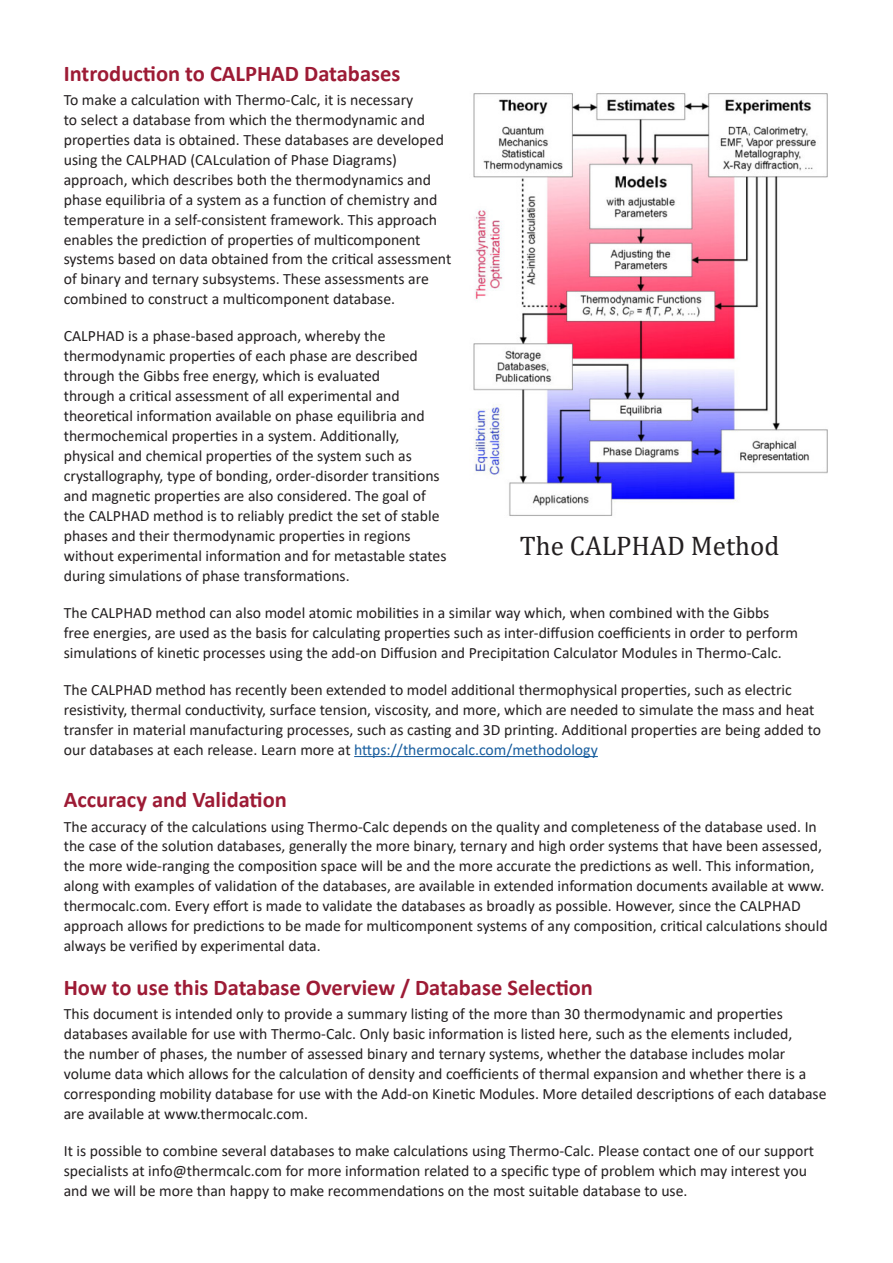
<style>
.page{position:relative;width:893px;height:1263px;background:#fff}
.page>*{position:absolute;margin:0;border:0;box-sizing:border-box;transform-origin:0 0}
.t1{font:27px "Cambria";color:#231f20}
.t2{font:700 22.5px "Calibri";color:#9d1b35}
.t3{font:15.75px/20px "Calibri";color:#231f20}
.s1{color:#175d9e}
</style>
<div class="page">
<hr style="left:354px;top:756px;width:244px;height:1px;background:#175d9e">
<img style="left:473px;top:93px;width:355px;height:423px">
<p class="t2" style="left:64px;top:57px;width:338px">Introduction to CALPHAD Databases</p>
<p class="t3" style="left:64px;top:89px;width:389px">To make a calculation with Thermo-Calc, it is necessary<br>to select a database from which the thermodynamic and properties data is obtained. These databases are developed using the CALPHAD (CALculation of Phase Diagrams) approach, which describes both the thermodynamics and phase equilibria of a system as a function of chemistry and temperature in a self-consistent framework. This approach enables the prediction of properties of multicomponent systems based on data obtained from the critical assessment of binary and ternary subsystems. These assessments are combined to construct a multicomponent database.</p>
<p class="t3" style="left:64px;top:326px;width:384px">CALPHAD is a phase-based approach, whereby the thermodynamic properties of each phase are described through the Gibbs free energy, which is evaluated<br>through a critical assessment of all experimental and theoretical information available on phase equilibria and thermochemical properties in a system. Additionally, physical and chemical properties of the system such as crystallography, type of bonding, order-disorder transitions and magnetic properties are also considered. The goal of the CALPHAD method is to reliably predict the set of stable phases and their thermodynamic properties in regions without experimental information and for metastable states during simulations of phase transformations.</p>
<p class="t3" style="left:64px;top:602px;width:736px">The CALPHAD method can also model atomic mobilities in a similar way which, when combined with the Gibbs free energies, are used as the basis for calculating properties such as inter-diffusion coefficients in order to perform simulations of kinetic processes using the add-on Diffusion and Precipitation Calculator Modules in Thermo-Calc.</p>
<p class="t3" style="left:64px;top:679px;width:759px">The CALPHAD method has recently been extended to model additional thermophysical properties, such as electric resistivity, thermal conductivity, surface tension, viscosity, and more, which are needed to simulate the mass and heat transfer in material manufacturing processes, such as casting and 3D printing. Additional properties are being added to our databases at each release. Learn more at <span class="s1">https://thermocalc.com/methodology</span></p>
<p class="t2" style="left:64px;top:784px;width:225px">Accuracy and Validation</p>
<p class="t3" style="left:64px;top:816px;width:765px">The accuracy of the calculations using Thermo-Calc depends on the quality and completeness of the database used. In the case of the solution databases, generally the more binary, ternary and high order systems that have been assessed, the more wide-ranging the composition space will be and the more accurate the predictions as well. This information, along with examples of validation of the databases, are available in extended information documents available at www. thermocalc.com. Every effort is made to validate the databases as broadly as possible. However, since the CALPHAD approach allows for predictions to be made for multicomponent systems of any composition, critical calculations should always be verified by experimental data.</p>
<p class="t2" style="left:64px;top:972px;width:531px">How to use this Database Overview / Database Selection</p>
<p class="t3" style="left:64px;top:1004px;width:764px">This document is intended only to provide a summary listing of the more than 30 thermodynamic and properties databases available for use with Thermo-Calc. Only basic information is listed here, such as the elements included,<br>the number of phases, the number of assessed binary and ternary systems, whether the database includes molar volume data which allows for the calculation of density and coefficients of thermal expansion and whether there is a corresponding mobility database for use with the Add-on Kinetic Modules. More detailed descriptions of each database are available at www.thermocalc.com.</p>
<p class="t3" style="left:64px;top:1140px;width:752px">It is possible to combine several databases to make calculations using Thermo-Calc. Please contact one of our support specialists at info@thermcalc.com for more information related to a specific type of problem which may interest you and we will be more than happy to make recommendations on the most suitable database to use.</p>
<p class="t1" style="left:520px;top:530px;width:261px">The CALPHAD Method</p>
</div>
